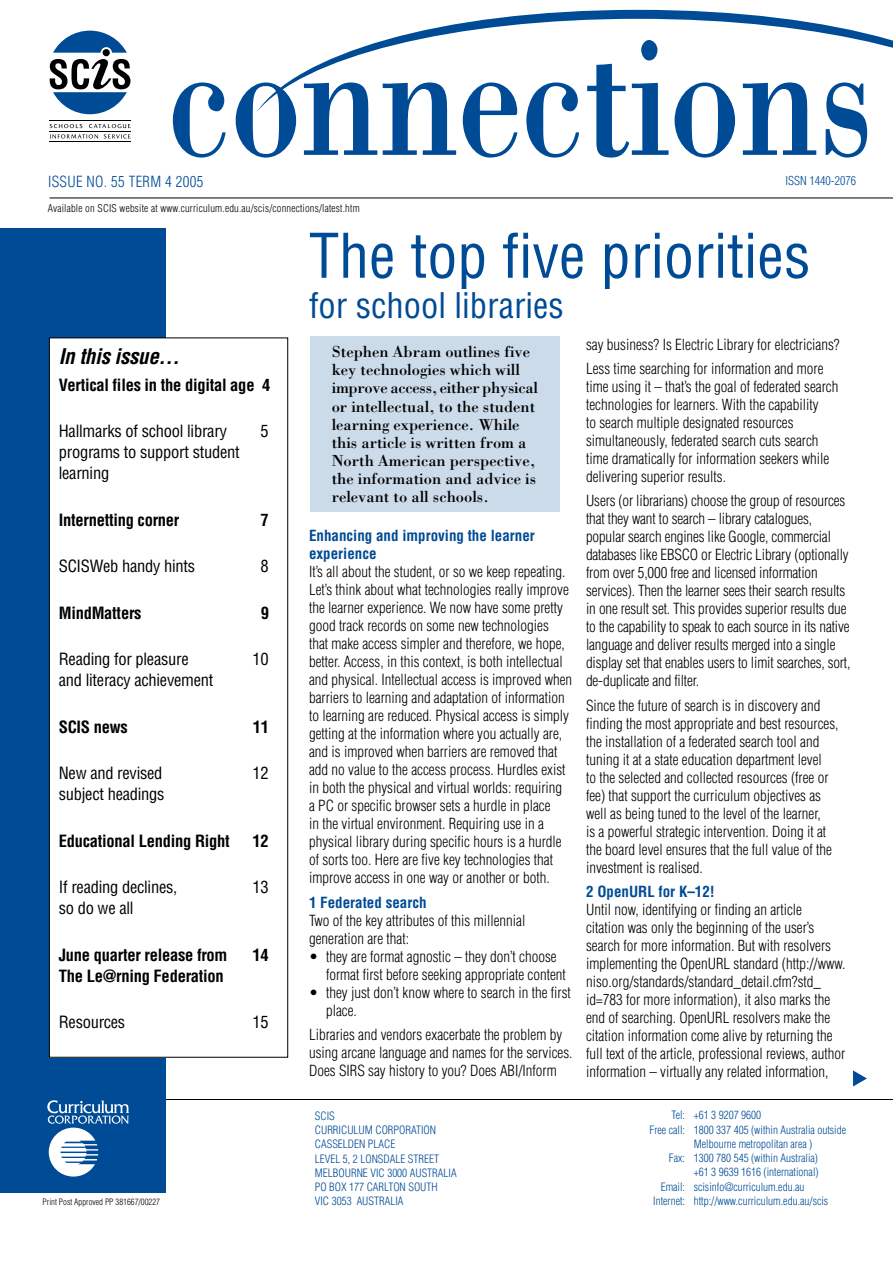
<style>
.page{position:relative;width:893px;height:1263px;background:#fff}
.page>*{position:absolute;margin:0;border:0;box-sizing:border-box;transform-origin:0 0}
.t1{font:condensed 60px "Helvetica";color:#004b95}
.t2{font:condensed 34.5px "Helvetica";color:#004b95}
.t3{font:italic 700 condensed 21px "Helvetica";letter-spacing:-.015em;color:#000}
.t4{font:16.5px/18px "Bodoni";color:#000}
.t5{font:condensed 16.5px/21px "Helvetica";letter-spacing:-.015em;color:#000}
.t6{font:700 condensed 16.5px "Helvetica";letter-spacing:-.015em;color:#000}
.t7{font:300 condensed 15px/18px "Helvetica";color:#000}
.t8{font:700 condensed 15px/18px "Helvetica";color:#004b95}
.t9{font:300 condensed 15px "Helvetica";letter-spacing:.02em;color:#004b95}
.t10{font:300 condensed 12px "Helvetica";color:#004b95}
.t11{font:300 condensed 11.25px/14.2px "Helvetica";color:#004b95}
.t12{font:300 condensed 10.5px "Helvetica";letter-spacing:.02em;color:#000}
.t13{font:300 condensed 8.7px "Helvetica";color:#000}
</style>
<div class="page">
<hr style="left:109px;top:1099px;width:784px;height:1px;background:#000">
<div style="left:0;top:228px;width:166px;height:965px;background:#004b95"></div>
<hr style="left:50px;top:198px;width:843px;height:1px;background:#000">
<div style="left:49px;top:338px;width:239px;height:719px;background:#fff"></div>
<div style="left:49px;top:337px;width:239px;height:720px;border:1px solid #000"></div>
<svg style="left:853px;top:1070px;width:14px;height:16px"></svg>
<svg style="left:173px;top:82px;width:53px;height:76px"></svg>
<svg style="left:236px;top:84px;width:60px;height:74px"></svg>
<svg style="left:304px;top:112px;width:73px;height:43px"></svg>
<svg style="left:383px;top:112px;width:73px;height:43px"></svg>
<svg style="left:463px;top:112px;width:54px;height:46px"></svg>
<svg style="left:526px;top:112px;width:53px;height:46px"></svg>
<svg style="left:596px;top:112px;width:73px;height:46px"></svg>
<svg style="left:675px;top:112px;width:60px;height:46px"></svg>
<svg style="left:743px;top:112px;width:73px;height:43px"></svg>
<svg style="left:826px;top:112px;width:41px;height:46px"></svg>
<svg style="left:256px;top:10px;width:637px;height:102px"></svg>
<div style="left:103px;top:49px;width:7px;height:7px;background:#000;border-radius:50%"></div>
<svg style="left:50px;top:124px;width:32px;height:4px"></svg>
<svg style="left:89px;top:124px;width:42px;height:4px"></svg>
<svg style="left:50px;top:134px;width:48px;height:5px"></svg>
<svg style="left:104px;top:134px;width:27px;height:5px"></svg>
<hr style="left:49px;top:120px;width:82px;height:1px;background:#000">
<hr style="left:49px;top:131px;width:82px;height:1px;background:#000">
<hr style="left:49px;top:141px;width:82px;height:1px;background:#000">
<svg style="left:50px;top:59px;width:80px;height:55px"></svg>
<svg style="left:53px;top:31px;width:74px;height:22px"></svg>
<svg style="left:47px;top:1100px;width:82px;height:76px"></svg>
<div style="left:310px;top:336px;width:250px;height:176px;background:#ccdbea"></div>
<p class="t9" style="left:48px;top:172px;width:157px">ISSUE NO. 55 TERM 4 2005</p>
<p class="t12" style="left:48px;top:202px;width:313px">Available on SCIS website at www.curriculum.edu.au/scis/connections/latest.htm</p>
<p class="t10" style="left:785px;top:173px;width:72px">ISSN 1440-2076</p>
<h3 class="t3" style="left:59px;top:343px;width:122px">In this issue…</h3>
<p class="t6" style="left:59px;top:374px;width:213px">Vertical files in the digital age 4</p>
<p class="t5" style="left:59px;top:420px;width:170px">Hallmarks of school library</p>
<p class="t5" style="left:261px;top:420px;width:10px">5</p>
<p class="t5" style="left:59px;top:441px;width:182px">programs to support student learning</p>
<p class="t6" style="left:59px;top:509px;width:122px">Internetting corner</p>
<p class="t6" style="left:261px;top:509px;width:10px">7</p>
<p class="t5" style="left:59px;top:555px;width:138px">SCISWeb handy hints</p>
<p class="t5" style="left:261px;top:555px;width:10px">8</p>
<p class="t6" style="left:59px;top:602px;width:84px">MindMatters</p>
<p class="t6" style="left:261px;top:602px;width:10px">9</p>
<p class="t5" style="left:59px;top:649px;width:131px">Reading for pleasure</p>
<p class="t5" style="left:253px;top:649px;width:18px">10</p>
<p class="t5" style="left:59px;top:669px;width:156px">and literacy achievement</p>
<p class="t6" style="left:59px;top:716px;width:71px">SCIS news</p>
<p class="t6" style="left:253px;top:716px;width:18px">11</p>
<p class="t5" style="left:59px;top:763px;width:105px">New and revised</p>
<p class="t5" style="left:253px;top:763px;width:18px">12</p>
<p class="t5" style="left:59px;top:784px;width:107px">subject headings</p>
<p class="t6" style="left:59px;top:830px;width:172px">Educational Lending Right</p>
<p class="t6" style="left:253px;top:830px;width:18px">12</p>
<p class="t5" style="left:59px;top:877px;width:120px">If reading declines,</p>
<p class="t5" style="left:253px;top:877px;width:18px">13</p>
<p class="t5" style="left:59px;top:898px;width:76px">so do we all</p>
<p class="t6" style="left:59px;top:944px;width:170px">June quarter release from</p>
<p class="t6" style="left:253px;top:944px;width:18px">14</p>
<p class="t6" style="left:59px;top:965px;width:167px">The Le@rning Federation</p>
<p class="t5" style="left:59px;top:1012px;width:68px">Resources</p>
<p class="t5" style="left:253px;top:1012px;width:18px">15</p>
<p class="t13" style="left:43px;top:1197px;width:119px">Print Post Approved PP 381667/00227</p>
<h1 class="t1" style="left:309px;top:218px;width:503px">The top five priorities</h1>
<h2 class="t2" style="left:309px;top:284px;width:256px">for school libraries</h2>
<p class="t4" style="left:332px;top:343px;width:208px">Stephen Abram outlines five key technologies which will improve access, either physical or intellectual, to the student learning experience. While this article is written from a<br>North American perspective, the information and advice is relevant to all schools.</p>
<p class="t8" style="left:309px;top:527px;width:227px">Enhancing and improving the learner experience</p>
<p class="t7" style="left:309px;top:563px;width:265px">It’s all about the student, or so we keep repeating.<br>Let’s think about what technologies really improve the learner experience. We now have some pretty good track records on some new technologies<br>that make access simpler and therefore, we hope, better. Access, in this context, is both intellectual and physical. Intellectual access is improved when barriers to learning and adaptation of information to learning are reduced. Physical access is simply getting at the information where you actually are, and is improved when barriers are removed that add no value to the access process. Hurdles exist in both the physical and virtual worlds: requiring<br>a PC or specific browser sets a hurdle in place<br>in the virtual environment. Requiring use in a physical library during specific hours is a hurdle of sorts too. Here are five key technologies that improve access in one way or another or both.</p>
<p class="t8" style="left:309px;top:893px;width:119px">1 Federated search</p>
<p class="t7" style="left:309px;top:911px;width:218px">Two of the key attributes of this millennial generation are that:</p>
<p class="t7" style="left:326px;top:947px;width:241px;text-indent:-17px">• they are format agnostic – they don’t choose format first before seeking appropriate content</p>
<p class="t7" style="left:326px;top:983px;width:246px;text-indent:-17px">• they just don’t know where to search in the first place.</p>
<p class="t7" style="left:309px;top:1025px;width:265px">Libraries and vendors exacerbate the problem by using arcane language and names for the services.<br>Does SIRS say history to you? Does ABI/Inform</p>
<p class="t11" style="left:315px;top:1108px;width:22px">SCIS<br>Curriculum</p>
<p class="t11" style="left:375px;top:1123px;width:13px">Corporation</p>
<p class="t11" style="left:315px;top:1137px;width:7px">casselden</p>
<p class="t11" style="left:368px;top:1137px;width:7px">place</p>
<p class="t11" style="left:315px;top:1151px;width:53px">level 5, 2 lonsdale</p>
<p class="t11" style="left:408px;top:1151px;width:7px">street</p>
<p class="t11" style="left:315px;top:1165px;width:7px">melbourne</p>
<p class="t11" style="left:315px;top:1165px;width:124px;text-indent:56px">vic 3000 australia<br>PO BOX 177 CARLTON SOUTH<br>VIC 3053 AUSTRALIA</p>
<p class="t7" style="left:586px;top:332px;width:255px;line-height:24.5px">say business? Is Electric Library for electricians?<br>Less time searching for information and more</p>
<p class="t7" style="left:586px;top:377px;width:254px">time using it – that’s the goal of federated search technologies for learners. With the capability<br>to search multiple designated resources simultaneously, federated search cuts search time dramatically for information seekers while delivering superior results.</p>
<p class="t7" style="left:586px;top:492px;width:266px">Users (or librarians) choose the group of resources that they want to search – library catalogues, popular search engines like Google, commercial databases like EBSCO or Electric Library (optionally from over 5,000 free and licensed information services). Then the learner sees their search results in one result set. This provides superior results due to the capability to speak to each source in its native language and deliver results merged into a single display set that enables users to limit searches, sort, de-duplicate and filter.</p>
<p class="t7" style="left:586px;top:696px;width:254px">Since the future of search is in discovery and finding the most appropriate and best resources, the installation of a federated search tool and tuning it at a state education department level<br>to the selected and collected resources (free or fee) that support the curriculum objectives as well as being tuned to the level of the learner,<br>is a powerful strategic intervention. Doing it at the board level ensures that the full value of the investment is realised.</p>
<p class="t8" style="left:586px;top:883px;width:130px">2 OpenURL for K–12!</p>
<p class="t7" style="left:586px;top:901px;width:261px">Until now, identifying or finding an article<br>citation was only the beginning of the user’s search for more information. But with resolvers implementing the OpenURL standard (http://www. niso.org/standards/standard_detail.cfm?std_ id=783 for more information), it also marks the end of searching. OpenURL resolvers make the citation information come alive by returning the full text of the article, professional reviews, author information – virtually any related information,</p>
<p class="t11" style="left:671px;top:1108px;width:91px">Tel: +61 3 9207 9600</p>
<p class="t11" style="left:649px;top:1122px;width:198px">Free call: 1800 337 405 (within Australia outside</p>
<p class="t11" style="left:694px;top:1136px;width:120px">Melbourne metropolitan area )</p>
<p class="t11" style="left:669px;top:1151px;width:151px">Fax: 1300 780 545 (within Australia)</p>
<p class="t11" style="left:694px;top:1165px;width:126px">+61 3 9639 1616 (international)</p>
<p class="t11" style="left:661px;top:1179px;width:145px">Email: scisinfo@curriculum.edu.au</p>
<p class="t11" style="left:653px;top:1193px;width:177px">Internet: http://www.curriculum.edu.au/scis</p>
</div>
